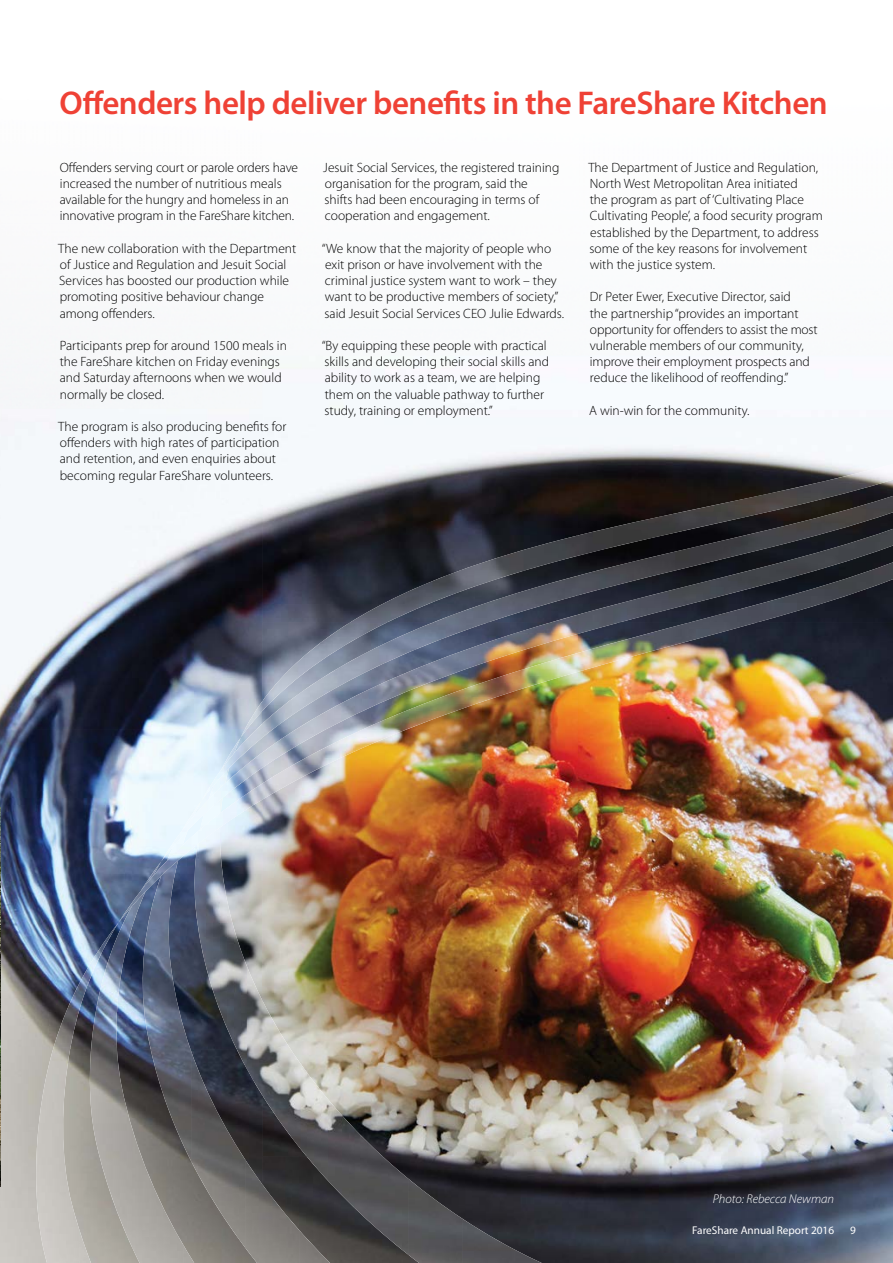
<style>
.page{position:relative;width:893px;height:1263px;background:#fff}
.page>*{position:absolute;margin:0;border:0;box-sizing:border-box;transform-origin:0 0}
.t1{font:600 33px "Myriad Pro";letter-spacing:-.015em;color:#ef4135}
.t2{font:300 13.5px/16.2px "Myriad Pro";color:#000}
.t3{font:italic 300 12.75px "Myriad Pro";color:#fff}
.t4{font:11.25px "Myriad Pro";color:#fff}
</style>
<div class="page">
<img style="left:0;top:345px;width:893px;height:918px">
<img style="left:657px;top:464px;width:236px;height:53px">
<img style="left:460px;top:517px;width:233px;height:53px">
<img style="left:348px;top:570px;width:152px;height:53px">
<img style="left:282px;top:623px;width:90px;height:54px">
<img style="left:244px;top:677px;width:46px;height:23px">
<img style="left:194px;top:730px;width:54px;height:340px">
<img style="left:247px;top:966px;width:54px;height:184px">
<img style="left:301px;top:1064px;width:54px;height:144px">
<img style="left:355px;top:1129px;width:54px;height:126px">
<img style="left:408px;top:1179px;width:55px;height:84px">
<img style="left:462px;top:1218px;width:80px;height:45px">
<img style="left:693px;top:496px;width:200px;height:51px">
<img style="left:500px;top:547px;width:206px;height:51px">
<img style="left:372px;top:598px;width:141px;height:51px">
<img style="left:290px;top:649px;width:85px;height:37px">
<img style="left:235px;top:700px;width:47px;height:38px">
<img style="left:200px;top:751px;width:17px;height:26px">
<img style="left:170px;top:802px;width:3px;height:29px">
<img style="left:138px;top:886px;width:54px;height:277px">
<img style="left:191px;top:1051px;width:55px;height:197px">
<img style="left:245px;top:1159px;width:55px;height:104px">
<img style="left:299px;top:1230px;width:31px;height:33px">
<img style="left:706px;top:529px;width:187px;height:52px">
<img style="left:513px;top:581px;width:200px;height:52px">
<img style="left:375px;top:633px;width:145px;height:36px">
<img style="left:282px;top:686px;width:92px;height:37px">
<img style="left:217px;top:738px;width:93px;height:53px">
<img style="left:173px;top:791px;width:58px;height:53px">
<img style="left:132px;top:843px;width:44px;height:83px">
<img style="left:83px;top:905px;width:50px;height:345px">
<img style="left:132px;top:1129px;width:52px;height:134px">
<img style="left:183px;top:1245px;width:11px;height:18px">
<img style="left:713px;top:562px;width:180px;height:54px">
<img style="left:520px;top:615px;width:261px;height:55px">
<img style="left:374px;top:669px;width:212px;height:55px">
<img style="left:271px;top:723px;width:151px;height:55px">
<img style="left:197px;top:777px;width:105px;height:55px">
<img style="left:145px;top:831px;width:70px;height:55px">
<img style="left:106px;top:885px;width:46px;height:55px">
<img style="left:53px;top:939px;width:56px;height:109px">
<img style="left:29px;top:1047px;width:51px;height:216px">
<img style="left:79px;top:1229px;width:12px;height:34px">
<img style="left:0;top:808px;width:1px;height:379px">
<h1 class="t1" style="left:60px;top:85px;width:770px">Offenders help deliver benefits in the FareShare Kitchen</h1>
<p class="t2" style="left:60px;top:159px;width:240px">Offenders serving court or parole orders have increased the number of nutritious meals available for the hungry and homeless in an innovative program in the FareShare kitchen.</p>
<p class="t2" style="left:58px;top:240px;width:239px">The new collaboration with the Department of Justice and Regulation and Jesuit Social Services has boosted our production while promoting positive behaviour change among offenders.</p>
<p class="t2" style="left:60px;top:338px;width:229px">Participants prep for around 1500 meals in the FareShare kitchen on Friday evenings and Saturday afternoons when we would normally be closed.</p>
<p class="t2" style="left:58px;top:419px;width:230px">The program is also producing benefits for offenders with high rates of participation and retention, and even enquiries about becoming regular FareShare volunteers.</p>
<p class="t2" style="left:323px;top:159px;width:238px">Jesuit Social Services, the registered training organisation for the program, said the<br>shifts had been encouraging in terms of cooperation and engagement.</p>
<p class="t2" style="left:322px;top:240px;width:244px">“We know that the majority of people who exit prison or have involvement with the criminal justice system want to work – they want to be productive members of society,” said Jesuit Social Services CEO Julie Edwards.</p>
<p class="t2" style="left:322px;top:338px;width:229px">“By equipping these people with practical skills and developing their social skills and ability to work as a team, we are helping them on the valuable pathway to further study, training or employment.”</p>
<p class="t2" style="left:588px;top:159px;width:236px">The Department of Justice and Regulation, North West Metropolitan Area initiated<br>the program as part of ‘Cultivating Place Cultivating People’, a food security program established by the Department, to address some of the key reasons for involvement with the justice system.</p>
<p class="t2" style="left:590px;top:289px;width:230px">Dr Peter Ewer, Executive Director, said<br>the partnership “provides an important opportunity for offenders to assist the most vulnerable members of our community, improve their employment prospects and reduce the likelihood of reoffending.”</p>
<p class="t2" style="left:589px;top:402px;width:162px">A win-win for the community.</p>
<p class="t3" style="left:713px;top:1192px;width:123px">Photo: Rebecca Newman</p>
<p class="t4" style="left:692px;top:1224px;width:143px">FareShare Annual Report 2016</p>
<p class="t4" style="left:850px;top:1224px;width:7px">9</p>
</div>
